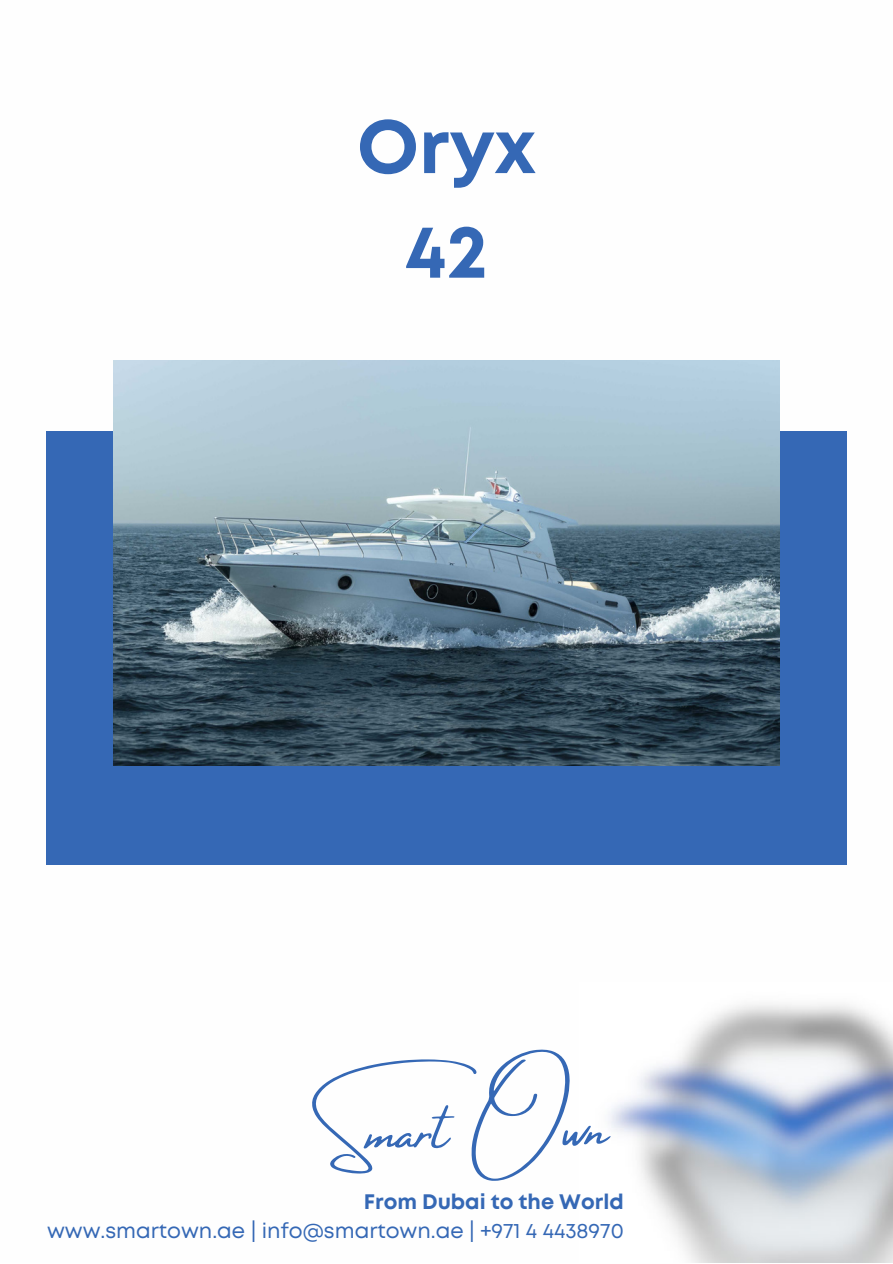
<style>
.page{position:relative;width:893px;height:1264px;background:#fff}
.page>*{position:absolute;margin:0;border:0;box-sizing:border-box;transform-origin:0 0}
.t1{font:700 75.15px "Mont";color:#3568b5}
.t2{font:60px "Amsterdam Four";color:#3568b5}
.t3{font:21px "Mont";color:#3568b5}
.t4{font:700 21px "Mont";color:#3568b5}
</style>
<div class="page">
<img style="left:609px;top:1004px;width:283px;height:258px">
<div style="left:46px;top:432px;width:800px;height:433px;background:#3568b5"></div>
<img style="left:113px;top:360px;width:666px;height:405px">
<p class="t1" style="left:357px;top:119px;width:180px">Oryx</p>
<p class="t1" style="left:405px;top:223px;width:84px">42</p>
<p class="t2" style="left:323px;top:1099px;width:286px;rotate:-1deg">Smart Own</p>
<p class="t4" style="left:364px;top:1193px;width:261px">From Dubai to the World</p>
<p class="t3" style="left:47px;top:1222px;width:578px">www.smartown.ae | info@smartown.ae | +971 4 4438970</p>
</div>
